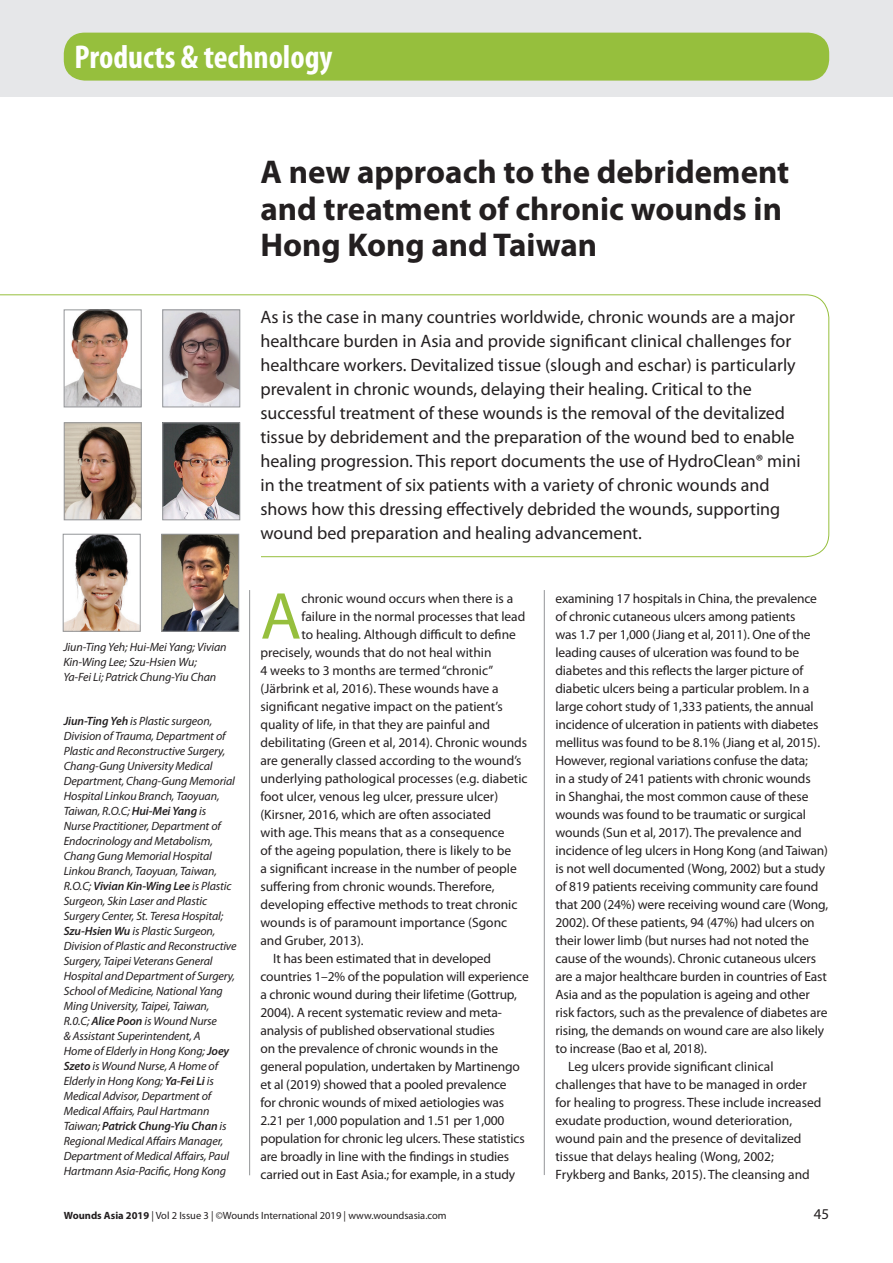
<style>
.page{position:relative;width:893px;height:1263px;background:#fff}
.page>*{position:absolute;margin:0;border:0;box-sizing:border-box;transform-origin:0 0}
.t1{font:66.9px "Myriad Pro";color:#96bf3d}
.t2{font:700 condensed 33.15px "Myriad Pro";color:#fff}
.t3{font:700 33px/36.6px "Myriad Pro";color:#231f20}
.t4{font:18px/24px "Myriad Pro";color:#231f20}
.t5{font:15px "Myriad Pro";color:#231f20}
.t6{font:13.5px "Myriad Pro";letter-spacing:-.01em;color:#231f20}
.t7{font:italic 12px/15px "Myriad Pro";letter-spacing:-.01em;color:#231f20}
.t8{font:10.5px "Myriad Pro";color:#231f20}
.s1{font-weight:600}
.s2{font-weight:700}
</style>
<div class="page">
<hr style="left:249px;top:590px;width:1px;height:585px;background:#939598">
<div style="left:0;top:0;width:893px;height:97px;background:#e6e7e9"></div>
<hr style="left:544px;top:590px;width:1px;height:585px;background:#939598">
<svg style="left:0;top:294px;width:829px;height:263px"></svg>
<div style="left:64px;top:33px;width:765px;height:48px;background:#96bf3d;border-radius:21px"></div>
<img style="left:66px;top:312px;width:73px;height:93px">
<div style="left:64px;top:310px;width:77px;height:97px;border:1px solid #939598"></div>
<img style="left:165px;top:312px;width:73px;height:93px">
<div style="left:163px;top:310px;width:77px;height:97px;border:1px solid #939598"></div>
<img style="left:66px;top:425px;width:73px;height:93px">
<div style="left:64px;top:423px;width:77px;height:97px;border:1px solid #939598"></div>
<img style="left:165px;top:425px;width:73px;height:93px">
<div style="left:163px;top:423px;width:77px;height:97px;border:1px solid #939598"></div>
<div style="left:0;top:544px;width:260px;height:28px;background:#fff"></div>
<img style="left:65px;top:536px;width:73px;height:93px">
<div style="left:63px;top:534px;width:77px;height:97px;border:1px solid #939598"></div>
<img style="left:163px;top:536px;width:74px;height:93px">
<div style="left:161px;top:534px;width:78px;height:97px;border:1px solid #939598"></div>
<h2 class="t2" style="left:74px;top:37px;width:260px">Products &amp; technology</h2>
<h3 class="t3" style="left:260px;top:153px;width:530px">A new approach to the debridement and treatment of chronic wounds in<br>Hong Kong and Taiwan</h3>
<p class="t7" style="left:63px;top:639px;width:165px">Jiun-Ting Yeh; Hui-Mei Yang; Vivian<br>Kin-Wing Lee; Szu-Hsien Wu;<br>Ya-Fei Li; Patrick Chung-Yiu Chan</p>
<p class="t7" style="left:64px;top:713px;width:174px"><span class="s1">Jiun-Ting Yeh</span> is Plastic surgeon, Division of Trauma, Department of Plastic and Reconstructive Surgery, Chang-Gung University Medical Department, Chang-Gung Memorial Hospital Linkou Branch, Taoyuan, Taiwan, R.O.C; <span class="s1">Hui-Mei Yang</span> is<br>Nurse Practitioner, Department of Endocrinology and Metabolism, Chang Gung Memorial Hospital Linkou Branch, Taoyuan, Taiwan, R.O.C; <span class="s1">Vivian Kin-Wing Lee</span> is Plastic Surgeon, Skin Laser and Plastic Surgery Center, St. Teresa Hospital; <span class="s1">Szu-Hsien Wu</span> is Plastic Surgeon, Division of Plastic and Reconstructive Surgery, Taipei Veterans General Hospital and Department of Surgery, School of Medicine, National Yang Ming University, Taipei, Taiwan, R.0.C; <span class="s1">Alice Poon</span> is Wound Nurse<br>&amp; Assistant Superintendent, A<br>Home of Elderly in Hong Kong; <span class="s1">Joey Szeto</span> is Wound Nurse, A Home of Elderly in Hong Kong; <span class="s1">Ya-Fei Li</span> is Medical Advisor, Department of Medical Affairs, Paul Hartmann Taiwan; <span class="s1">Patrick Chung-Yiu Chan</span> is Regional Medical Affairs Manager, Department of Medical Affairs, Paul Hartmann Asia-Pacific, Hong Kong</p>
<h3 class="t4" style="left:260px;top:304px;width:37px">Intro</h3>
<p class="t4" style="left:260px;top:305px;width:542px">As is the case in many countries worldwide, chronic wounds are a major healthcare burden in Asia and provide significant clinical challenges for healthcare workers. Devitalized tissue (slough and eschar) is particularly prevalent in chronic wounds, delaying their healing. Critical to the successful treatment of these wounds is the removal of the devitalized tissue by debridement and the preparation of the wound bed to enable healing progression. This report documents the use of HydroClean® mini in the treatment of six patients with a variety of chronic wounds and shows how this dressing effectively debrided the wounds, supporting wound bed preparation and healing advancement.</p>
<h1 class="t1" style="left:260px;top:575px;width:42px">A</h1>
<p class="t6" style="left:301px;top:590px;width:213px">chronic wound occurs when there is a</p>
<p class="t6" style="left:301px;top:608px;width:226px">failure in the normal processes that lead</p>
<p class="t6" style="left:301px;top:626px;width:216px">to healing. Although difficult to define</p>
<p class="t6" style="left:260px;top:644px;width:233px">precisely, wounds that do not heal within</p>
<p class="t6" style="left:260px;top:662px;width:234px">4 weeks to 3 months are termed “chronic”</p>
<p class="t6" style="left:260px;top:680px;width:240px">(Järbrink et al, 2016). These wounds have a</p>
<p class="t6" style="left:260px;top:698px;width:244px">significant negative impact on the patient’s</p>
<p class="t6" style="left:260px;top:716px;width:231px">quality of life, in that they are painful and</p>
<p class="t6" style="left:260px;top:734px;width:268px">debilitating (Green et al, 2014). Chronic wounds</p>
<p class="t6" style="left:260px;top:752px;width:263px">are generally classed according to the wound’s</p>
<p class="t6" style="left:260px;top:770px;width:269px">underlying pathological processes (e.g. diabetic</p>
<p class="t6" style="left:260px;top:788px;width:239px">foot ulcer, venous leg ulcer, pressure ulcer)</p>
<p class="t6" style="left:260px;top:806px;width:232px">(Kirsner, 2016, which are often associated</p>
<p class="t6" style="left:260px;top:824px;width:246px">with age. This means that as a consequence</p>
<p class="t6" style="left:260px;top:842px;width:252px">of the ageing population, there is likely to be</p>
<p class="t6" style="left:260px;top:860px;width:258px">a significant increase in the number of people</p>
<p class="t6" style="left:260px;top:878px;width:236px">suffering from chronic wounds. Therefore,</p>
<p class="t6" style="left:260px;top:896px;width:258px">developing effective methods to treat chronic</p>
<p class="t6" style="left:260px;top:914px;width:248px">wounds is of paramount importance (Sgonc</p>
<p class="t6" style="left:260px;top:932px;width:105px">and Gruber, 2013).</p>
<p class="t6" style="left:273px;top:950px;width:219px">It has been estimated that in developed</p>
<p class="t6" style="left:260px;top:968px;width:270px">countries 1–2% of the population will experience</p>
<p class="t6" style="left:260px;top:986px;width:258px">a chronic wound during their lifetime (Gottrup,</p>
<p class="t6" style="left:260px;top:1004px;width:243px">2004). A recent systematic review and meta-</p>
<p class="t6" style="left:260px;top:1022px;width:236px">analysis of published observational studies</p>
<p class="t6" style="left:260px;top:1040px;width:239px">on the prevalence of chronic wounds in the</p>
<p class="t6" style="left:260px;top:1058px;width:261px">general population, undertaken by Martinengo</p>
<p class="t6" style="left:260px;top:1076px;width:248px">et al (2019) showed that a pooled prevalence</p>
<p class="t6" style="left:260px;top:1094px;width:245px">for chronic wounds of mixed aetiologies was</p>
<p class="t6" style="left:260px;top:1112px;width:246px">2.21 per 1,000 population and 1.51 per 1,000</p>
<p class="t6" style="left:260px;top:1130px;width:266px">population for chronic leg ulcers. These statistics</p>
<p class="t6" style="left:260px;top:1148px;width:250px">are broadly in line with the findings in studies</p>
<p class="t6" style="left:260px;top:1166px;width:256px">carried out in East Asia.; for example, in a study</p>
<p class="t6" style="left:555px;top:590px;width:263px">examining 17 hospitals in China, the prevalence</p>
<p class="t6" style="left:555px;top:608px;width:242px">of chronic cutaneous ulcers among patients</p>
<p class="t6" style="left:555px;top:626px;width:257px">was 1.7 per 1,000 (Jiang et al, 2011). One of the</p>
<p class="t6" style="left:555px;top:644px;width:245px">leading causes of ulceration was found to be</p>
<p class="t6" style="left:555px;top:662px;width:249px">diabetes and this reflects the larger picture of</p>
<p class="t6" style="left:555px;top:680px;width:255px">diabetic ulcers being a particular problem. In a</p>
<p class="t6" style="left:555px;top:698px;width:260px">large cohort study of 1,333 patients, the annual</p>
<p class="t6" style="left:555px;top:716px;width:264px">incidence of ulceration in patients with diabetes</p>
<p class="t6" style="left:555px;top:734px;width:266px">mellitus was found to be 8.1% (Jiang et al, 2015).</p>
<p class="t6" style="left:555px;top:752px;width:254px">However, regional variations confuse the data;</p>
<p class="t6" style="left:555px;top:770px;width:257px">in a study of 241 patients with chronic wounds</p>
<p class="t6" style="left:555px;top:788px;width:254px">in Shanghai, the most common cause of these</p>
<p class="t6" style="left:555px;top:806px;width:252px">wounds was found to be traumatic or surgical</p>
<p class="t6" style="left:555px;top:824px;width:248px">wounds (Sun et al, 2017). The prevalence and</p>
<p class="t6" style="left:555px;top:842px;width:274px">incidence of leg ulcers in Hong Kong (and Taiwan)</p>
<p class="t6" style="left:555px;top:860px;width:271px">is not well documented (Wong, 2002) but a study</p>
<p class="t6" style="left:555px;top:878px;width:264px">of 819 patients receiving community care found</p>
<p class="t6" style="left:555px;top:896px;width:274px">that 200 (24%) were receiving wound care (Wong,</p>
<p class="t6" style="left:555px;top:914px;width:261px">2002). Of these patients, 94 (47%) had ulcers on</p>
<p class="t6" style="left:555px;top:932px;width:255px">their lower limb (but nurses had not noted the</p>
<p class="t6" style="left:555px;top:950px;width:262px">cause of the wounds). Chronic cutaneous ulcers</p>
<p class="t6" style="left:555px;top:968px;width:273px">are a major healthcare burden in countries of East</p>
<p class="t6" style="left:555px;top:986px;width:256px">Asia and as the population is ageing and other</p>
<p class="t6" style="left:555px;top:1004px;width:274px">risk factors, such as the prevalence of diabetes are</p>
<p class="t6" style="left:555px;top:1022px;width:270px">rising, the demands on wound care are also likely</p>
<p class="t6" style="left:555px;top:1040px;width:153px">to increase (Bao et al, 2018).</p>
<p class="t6" style="left:568px;top:1058px;width:207px">Leg ulcers provide significant clinical</p>
<p class="t6" style="left:555px;top:1076px;width:253px">challenges that have to be managed in order</p>
<p class="t6" style="left:555px;top:1094px;width:268px">for healing to progress. These include increased</p>
<p class="t6" style="left:555px;top:1112px;width:238px">exudate production, wound deterioration,</p>
<p class="t6" style="left:555px;top:1130px;width:247px">wound pain and the presence of devitalized</p>
<p class="t6" style="left:555px;top:1148px;width:220px">tissue that delays healing (Wong, 2002;</p>
<p class="t6" style="left:555px;top:1166px;width:256px">Frykberg and Banks, 2015). The cleansing and</p>
<p class="t8" style="left:64px;top:1209px;width:384px"><span class="s2">Wounds Asia 2019</span> | Vol 2 Issue 3 | ©Wounds International 2019 | www.woundsasia.com</p>
<p class="t5" style="left:814px;top:1204px;width:17px">45</p>
</div>
